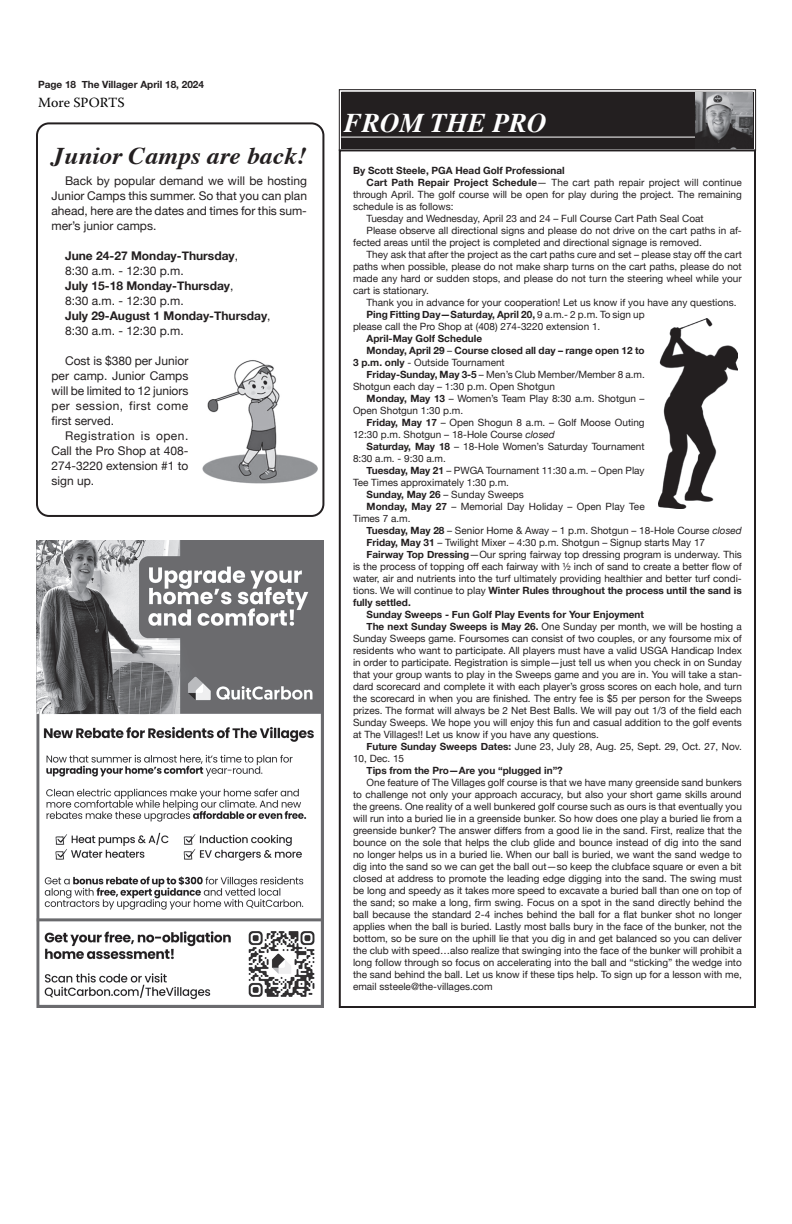
<style>
.page{position:relative;width:792px;height:1224px;background:#fff}
.page>*{position:absolute;margin:0;border:0;box-sizing:border-box;transform-origin:0 0}
.t1{font:italic 700 27px "Times";color:#fff}
.t2{font:italic 700 24px "Times";color:#231f20;scale:1.06 1}
.t3{font:14px "Warnock Pro";letter-spacing:-.005em;color:#000}
.t4{font:12px/15px "Helvetica Neue";color:#231f20;text-align:justify}
.t5{font:700 12px/15px "Helvetica Neue";color:#231f20}
.t6{font:10px/12px "Helvetica Neue";color:#231f20;text-align:justify}
.t7{font:700 10px "Helvetica Neue";color:#231f20}
.s1{font-weight:400}
.s2{font-weight:700}
.s3{font-style:italic}
</style>
<div class="page">
<img style="left:202px;top:360px;width:116px;height:124px">
<div style="left:36px;top:122px;width:288px;height:395px;border:2px solid #231f20;border-radius:12px"></div>
<svg style="left:338px;top:89px;width:418px;height:62px;background:#2e2a2b"></svg>
<div style="left:341px;top:92px;width:413px;height:56px;border:2px solid #231f20"></div>
<div style="left:339px;top:149px;width:417px;height:859px;border:2px solid #231f20"></div>
<hr style="left:341px;top:137px;width:388px;height:1px;background:#fff">
<img style="left:695px;top:92px;width:57px;height:56px">
<img style="left:658px;top:318px;width:79px;height:190px">
<img style="left:36px;top:540px;width:288px;height:468px">
<p class="t7" style="left:38px;top:78px;width:168px">Page 18 The Villager April 18, 2024</p>
<h3 class="t3" style="left:38px;top:94px;width:88px">More SPORTS</h3>
<h2 class="t2" style="left:51px;top:146px;width:242px">Junior Camps are back!</h2>
<p class="t4" style="left:51px;top:173px;width:257px;text-indent:14px">Back by popular demand we will be hosting Junior Camps this summer. So that you can plan ahead, here are the dates and times for this sum&shy;mer’s junior camps.</p>
<p class="t5" style="left:65px;top:248px;width:207px">June 24-27 Monday-Thursday<span class="s1">,<br>8:30 a.m. - 12:30 p.m.<br></span>July 15-18 Monday-Thursday<span class="s1">,<br>8:30 a.m. - 12:30 p.m.<br></span>July 29-August 1 Monday-Thursday<span class="s1">,<br>8:30 a.m. - 12:30 p.m.</span></p>
<p class="t4" style="left:51px;top:353px;width:138px;text-indent:14px">Cost is $380 per Junior per camp. Junior Camps will be limited to 12 juniors per session, first come first served.</p>
<p class="t4" style="left:51px;top:428px;width:138px;text-indent:14px">Registration is open.<br>Call the Pro Shop at 408- 274-3220 extension #1 to sign up.</p>
<h1 class="t1" style="left:344px;top:111px;width:204px">FROM THE PRO</h1>
<p class="t7" style="left:353px;top:165px;width:213px">By Scott Steele, PGA Head Golf Professional</p>
<p class="t6" style="left:367px;top:177px;width:377px"><span class="s2">Cart Path Repair Project Schedule</span>— The cart path repair project will continue</p>
<p class="t6" style="left:353px;top:189px;width:390px">through April. The golf course will be open for play during the project. The remaining</p>
<p class="t6" style="left:353px;top:201px;width:102px">schedule is as follows:</p>
<p class="t6" style="left:367px;top:213px;width:339px">Tuesday and Wednesday, April 23 and 24 – Full Course Cart Path Seal Coat</p>
<p class="t6" style="left:367px;top:225px;width:377px">Please observe all directional signs and please do not drive on the cart paths in af-</p>
<p class="t6" style="left:353px;top:237px;width:350px">fected areas until the project is completed and directional signage is removed.</p>
<p class="t6" style="left:367px;top:249px;width:377px">They ask that after the project as the cart paths cure and set – please stay off the cart</p>
<p class="t6" style="left:353px;top:261px;width:390px">paths when possible, please do not make sharp turns on the cart paths, please do not</p>
<p class="t6" style="left:353px;top:273px;width:390px">made any hard or sudden stops, and please do not turn the steering wheel while your</p>
<p class="t6" style="left:353px;top:285px;width:77px">cart is stationary.</p>
<p class="t6" style="left:367px;top:297px;width:371px">Thank you in advance for your cooperation! Let us know if you have any questions.</p>
<p class="t7" style="left:367px;top:309px;width:280px">Ping Fitting Day—Saturday, April 20, <span class="s1">9 a.m.- 2 p.m. To sign up</span></p>
<p class="t6" style="left:353px;top:321px;width:249px">please call the Pro Shop at (408) 274-3220 extension 1.</p>
<p class="t7" style="left:367px;top:333px;width:117px">April-May Golf Schedule</p>
<p class="t7" style="left:367px;top:345px;width:280px">Monday, April 29 <span class="s1">–</span> Course closed all day – range open 12 to</p>
<p class="t6" style="left:353px;top:357px;width:153px"><span class="s2">3 p.m. only</span> - Outside Tournament</p>
<p class="t6" style="left:367px;top:369px;width:280px"><span class="s2">Friday-Sunday, May 3-5</span> – Men’s Club Member/Member 8 a.m.</p>
<p class="t6" style="left:353px;top:381px;width:203px">Shotgun each day – 1:30 p.m. Open Shotgun</p>
<p class="t6" style="left:367px;top:393px;width:280px"><span class="s2">Monday, May 13</span> – Women’s Team Play 8:30 a.m. Shotgun –</p>
<p class="t6" style="left:353px;top:405px;width:112px">Open Shotgun 1:30 p.m.</p>
<p class="t6" style="left:367px;top:417px;width:280px"><span class="s2">Friday, May 17</span> – Open Shogun 8 a.m. – Golf Moose Outing</p>
<p class="t6" style="left:353px;top:429px;width:203px">12:30 p.m. Shotgun – 18-Hole Course <span class="s3">closed</span></p>
<p class="t6" style="left:367px;top:441px;width:280px"><span class="s2">Saturday, May 18</span> – 18-Hole Women’s Saturday Tournament</p>
<p class="t6" style="left:353px;top:453px;width:94px">8:30 a.m. - 9:30 a.m.</p>
<p class="t6" style="left:367px;top:465px;width:280px"><span class="s2">Tuesday, May 21</span> – PWGA Tournament 11:30 a.m. – Open Play</p>
<p class="t6" style="left:353px;top:477px;width:157px">Tee Times approximately 1:30 p.m.</p>
<p class="t6" style="left:367px;top:489px;width:159px"><span class="s2">Sunday, May 26</span> – Sunday Sweeps</p>
<p class="t6" style="left:367px;top:501px;width:280px"><span class="s2">Monday, May 27</span> – Memorial Day Holiday – Open Play Tee</p>
<p class="t6" style="left:353px;top:513px;width:59px">Times 7 a.m.</p>
<p class="t6" style="left:367px;top:525px;width:377px"><span class="s2">Tuesday, May 28</span> – Senior Home &amp; Away – 1 p.m. Shotgun – 18-Hole Course <span class="s3">closed</span></p>
<p class="t6" style="left:367px;top:537px;width:340px"><span class="s2">Friday, May 31</span> – Twilight Mixer – 4:30 p.m. Shotgun – Signup starts May 17</p>
<p class="t6" style="left:367px;top:549px;width:377px"><span class="s2">Fairway Top Dressing</span>—Our spring fairway top dressing program is underway. This</p>
<p class="t6" style="left:353px;top:561px;width:390px">is the process of topping off each fairway with ½ inch of sand to create a better flow of</p>
<p class="t6" style="left:353px;top:573px;width:390px">water, air and nutrients into the turf ultimately providing healthier and better turf condi-</p>
<p class="t7" style="left:353px;top:585px;width:390px"><span class="s1">tions. We will continue to play</span> Winter Rules throughout the process until the sand is</p>
<p class="t7" style="left:353px;top:597px;width:59px">fully settled.</p>
<p class="t7" style="left:367px;top:609px;width:279px">Sunday Sweeps - Fun Golf Play Events for Your Enjoyment</p>
<p class="t6" style="left:367px;top:621px;width:377px"><span class="s2">The next Sunday Sweeps is May 26.</span> One Sunday per month, we will be hosting a</p>
<p class="t6" style="left:353px;top:633px;width:390px">Sunday Sweeps game. Foursomes can consist of two couples, or any foursome mix of</p>
<p class="t6" style="left:353px;top:645px;width:390px">residents who want to participate. All players must have a valid USGA Handicap Index</p>
<p class="t6" style="left:353px;top:657px;width:390px">in order to participate. Registration is simple—just tell us when you check in on Sunday</p>
<p class="t6" style="left:353px;top:669px;width:390px">that your group wants to play in the Sweeps game and you are in. You will take a stan-</p>
<p class="t6" style="left:353px;top:681px;width:390px">dard scorecard and complete it with each player’s gross scores on each hole, and turn</p>
<p class="t6" style="left:353px;top:693px;width:390px">the scorecard in when you are finished. The entry fee is $5 per person for the Sweeps</p>
<p class="t6" style="left:353px;top:705px;width:390px">prizes. The format will always be 2 Net Best Balls. We will pay out 1/3 of the field each</p>
<p class="t6" style="left:353px;top:717px;width:390px">Sunday Sweeps. We hope you will enjoy this fun and casual addition to the golf events</p>
<p class="t6" style="left:353px;top:729px;width:247px">at The Villages!! Let us know if you have any questions.</p>
<p class="t6" style="left:367px;top:741px;width:377px"><span class="s2">Future Sunday Sweeps Dates:</span> June 23, July 28, Aug. 25, Sept. 29, Oct. 27, Nov.</p>
<p class="t6" style="left:353px;top:753px;width:53px">10, Dec. 15</p>
<p class="t7" style="left:367px;top:765px;width:198px">Tips from the Pro—Are you “plugged in”?</p>
<p class="t6" style="left:353px;top:777px;width:390px;text-indent:14px">One feature of The Villages golf course is that we have many greenside sand bunkers to challenge not only your approach accuracy, but also your short game skills around the greens. One reality of a well bunkered golf course such as ours is that eventually you will run into a buried lie in a greenside bunker. So how does one play a buried lie from a greenside bunker? The answer differs from a good lie in the sand. First, realize that the bounce on the sole that helps the club glide and bounce instead of dig into the sand no longer helps us in a buried lie. When our ball is buried, we want the sand wedge to dig into the sand so we can get the ball out—so keep the clubface square or even a bit closed at address to promote the leading edge digging into the sand. The swing must be long and speedy as it takes more speed to excavate a buried ball than one on top of the sand; so make a long, firm swing. Focus on a spot in the sand directly behind the ball because the standard 2-4 inches behind the ball for a flat bunker shot no longer applies when the ball is buried. Lastly most balls bury in the face of the bunker, not the bottom, so be sure on the uphill lie that you dig in and get balanced so you can deliver the club with speed…also realize that swinging into the face of the bunker will prohibit a long follow through so focus on accelerating into the ball and “sticking” the wedge into the sand behind the ball. Let us know if these tips help. To sign up for a lesson with me, email ssteele@the-villages.com</p>
</div>
